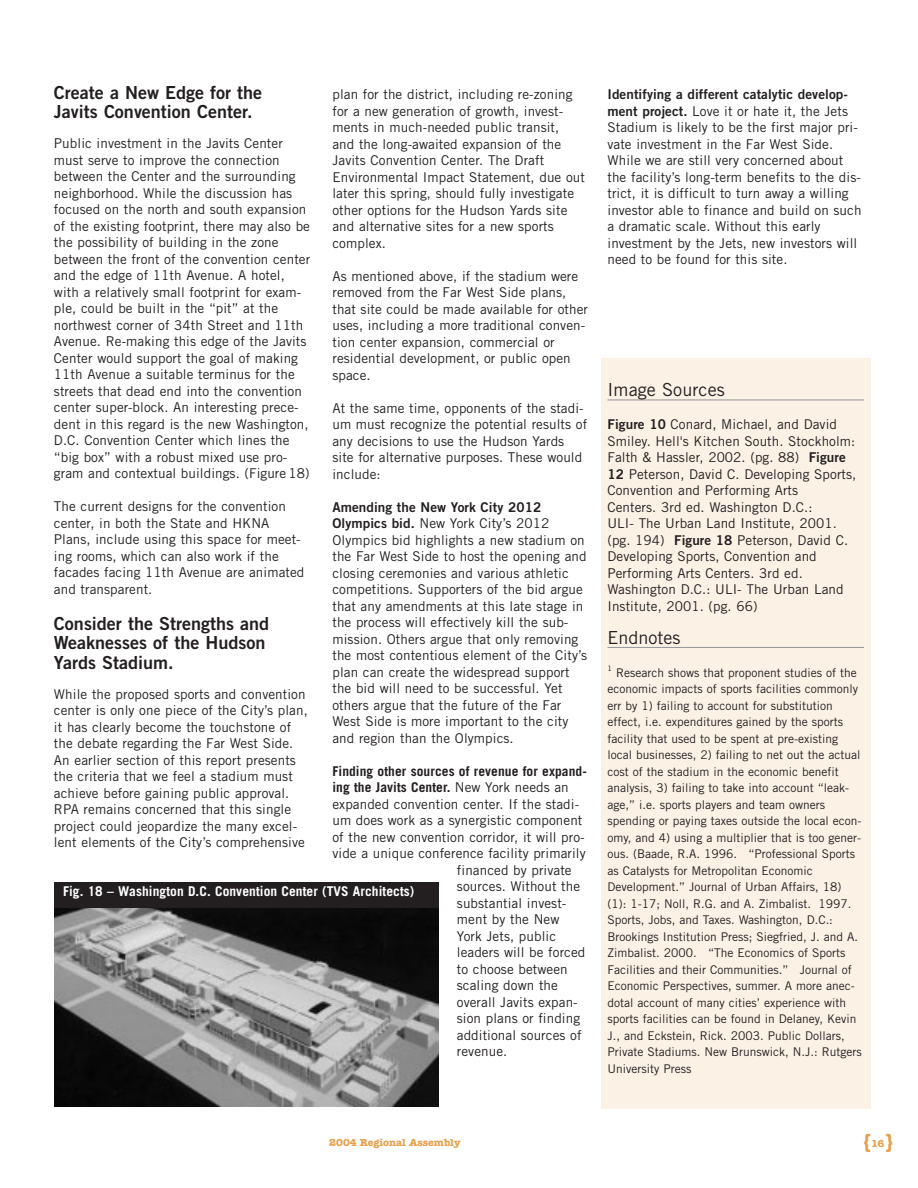
<style>
.page{position:relative;width:918px;height:1188px;background:#fff}
.page>*{position:absolute;margin:0;border:0;box-sizing:border-box;transform-origin:0 0}
.t1{font:700 21px "American Typewriter";color:#e5a04d}
.t2{font:18px/19.5px "Trade Gothic Bold Two";color:#231f20}
.t3{font:18px "Trade Gothic";letter-spacing:.005em;color:#231f20}
.t4{font:13.5px/16.5px "Trade Gothic";letter-spacing:.005em;color:#231f20}
.t5{font:700 13.5px "Trade Gothic";letter-spacing:.005em;color:#231f20}
.t6{font:13.5px "Trade Gothic Bold Two";letter-spacing:.005em;color:#231f20}
.t7{font:700 13.5px "Trade Gothic";letter-spacing:.005em;color:#fff}
.t8{font:12px/16.5px "Trade Gothic";color:#231f20}
.t9{font:700 10.5px "American Typewriter";color:#e5a04d}
.t10{font:7.5px "Trade Gothic";color:#231f20}
.s1{font-family:"Trade Gothic Bold Two"}
.s2{font-weight:400}
.s3{font-size:10.5px}
</style>
<div class="page">
<div style="left:601px;top:358px;width:270px;height:750px;background:#fcf1e5"></div>
<hr style="left:608px;top:400px;width:256px;height:1px;background:#939598">
<hr style="left:608px;top:647px;width:256px;height:1px;background:#939598">
<img style="left:54px;top:908px;width:385px;height:198px">
<div style="left:54px;top:882px;width:385px;height:26px;background:#231f20"></div>
<h2 class="t2" style="left:54px;top:84px;width:210px">Create a New Edge for the<br>Javits Convention Center.</h2>
<p class="t4" style="left:54px;top:137px;width:258px">Public investment in the Javits Center must serve to improve the connection between the Center and the surrounding neighborhood. While the discussion has focused on the north and south expansion of the existing footprint, there may also be the possibility of building in the zone between the front of the convention center and the edge of 11th Avenue. A hotel, with a relatively small footprint for exam&shy;ple, could be built in the “pit” at the northwest corner of 34th Street and 11th Avenue. Re-making this edge of the Javits Center would support the goal of making 11th Avenue a suitable terminus for the streets that dead end into the convention center super-block. An interesting prece&shy;dent in this regard is the new Washington, D.C. Convention Center which lines the “big box” with a robust mixed use pro&shy;gram and contextual buildings. (Figure 18)</p>
<p class="t4" style="left:54px;top:500px;width:252px">The current designs for the convention center, in both the State and HKNA Plans, include using this space for meet&shy;ing rooms, which can also work if the facades facing 11th Avenue are animated and transparent.</p>
<h2 class="t2" style="left:54px;top:615px;width:217px">Consider the Strengths and<br>Weaknesses of the Hudson<br>Yards Stadium.</h2>
<p class="t4" style="left:54px;top:687px;width:255px">While the proposed sports and convention center is only one piece of the City’s plan, it has clearly become the touchstone of the debate regarding the Far West Side.<br>An earlier section of this report presents the criteria that we feel a stadium must achieve before gaining public approval.<br>RPA remains concerned that this single project could jeopardize the many excel&shy;lent elements of the City’s comprehensive</p>
<p class="t4" style="left:332px;top:87px;width:254px">plan for the district, including re-zoning for a new generation of growth, invest&shy;ments in much-needed public transit,<br>and the long-awaited expansion of the Javits Convention Center. The Draft Environmental Impact Statement, due out later this spring, should fully investigate other options for the Hudson Yards site and alternative sites for a new sports complex.</p>
<p class="t4" style="left:332px;top:269px;width:257px">As mentioned above, if the stadium were removed from the Far West Side plans, that site could be made available for other uses, including a more traditional conven&shy;tion center expansion, commercial or residential development, or public open space.</p>
<p class="t4" style="left:332px;top:401px;width:256px">At the same time, opponents of the stadi&shy;um must recognize the potential results of any decisions to use the Hudson Yards site for alternative purposes. These would include:</p>
<p class="t6" style="left:332px;top:502px;width:210px">Amending the New York City 2012</p>
<p class="t4" style="left:332px;top:516px;width:256px"><span class="s1">Olympics bid.</span> New York City’s 2012<br>Olympics bid highlights a new stadium on the Far West Side to host the opening and closing ceremonies and various athletic competitions. Supporters of the bid argue that any amendments at this late stage in the process will effectively kill the sub&shy;mission. Others argue that only removing the most contentious element of the City’s plan can create the widespread support the bid will need to be successful. Yet others argue that the future of the Far West Side is more important to the city and region than the Olympics.</p>
<p class="t5" style="left:332px;top:766px;width:256px">Finding other sources of revenue for expand-</p>
<p class="t5" style="left:332px;top:782px;width:238px">ing the Javits Center. <span class="s2">New York needs an</span></p>
<p class="t4" style="left:332px;top:797px;width:248px">expanded convention center. If the stadi-</p>
<p class="t4" style="left:332px;top:813px;width:251px">um does work as a synergistic component</p>
<p class="t4" style="left:332px;top:830px;width:254px">of the new convention corridor, it will pro-</p>
<p class="t4" style="left:332px;top:846px;width:255px">vide a unique conference facility primarily</p>
<p class="t4" style="left:457px;top:863px;width:116px">financed by private</p>
<p class="t4" style="left:457px;top:879px;width:125px">sources. Without the</p>
<p class="t4" style="left:457px;top:896px;width:111px">substantial invest-</p>
<p class="t4" style="left:457px;top:912px;width:104px">ment by the New</p>
<p class="t4" style="left:457px;top:929px;width:101px">York Jets, public</p>
<p class="t4" style="left:457px;top:945px;width:130px">leaders will be forced</p>
<p class="t4" style="left:457px;top:962px;width:112px">to choose between</p>
<p class="t4" style="left:457px;top:978px;width:103px">scaling down the</p>
<p class="t4" style="left:457px;top:995px;width:122px">overall Javits expan-</p>
<p class="t4" style="left:457px;top:1011px;width:125px">sion plans or finding</p>
<p class="t4" style="left:457px;top:1028px;width:126px">additional sources of</p>
<p class="t4" style="left:457px;top:1044px;width:52px">revenue.</p>
<p class="t7" style="left:63px;top:887px;width:353px">Fig. 18 – Washington D.C. Convention Center (TVS Architects)</p>
<p class="t6" style="left:607px;top:89px;width:242px">Identifying a different catalytic develop-</p>
<p class="t4" style="left:607px;top:104px;width:256px"><span class="s1">ment project.</span> Love it or hate it, the Jets Stadium is likely to be the first major pri&shy;vate investment in the Far West Side.<br>While we are still very concerned about the facility’s long-term benefits to the dis&shy;trict, it is difficult to turn away a willing investor able to finance and build on such a dramatic scale. Without this early investment by the Jets, new investors will need to be found for this site.</p>
<h2 class="t3" style="left:608px;top:383px;width:119px">Image Sources</h2>
<p class="t4" style="left:608px;top:417px;width:250px"><span class="s1">Figure 10</span> Conard, Michael, and David Smiley. Hell's Kitchen South. Stockholm:<br>Falth &amp; Hassler, 2002. (pg. 88) <span class="s1">Figure 12</span> Peterson, David C. Developing Sports, Convention and Performing Arts<br>Centers. 3rd ed. Washington D.C.:<br>ULI- The Urban Land Institute, 2001. (pg. 194) <span class="s1">Figure 18</span> Peterson, David C.<br>Developing Sports, Convention and Performing Arts Centers. 3rd ed.<br>Washington D.C.: ULI- The Urban Land Institute, 2001. (pg. 66)</p>
<h2 class="t3" style="left:608px;top:631px;width:74px">Endnotes</h2>
<p class="t10" style="left:608px;top:666px;width:6px">1</p>
<p class="t8" style="left:608px;top:665px;width:256px;text-indent:9px">Research shows that proponent studies of the economic impacts of sports facilities commonly err by 1) failing to account for substitution effect, i.e. expenditures gained by the sports facility that used to be spent at pre-existing local businesses, 2) failing to net out the actual cost of the stadium in the economic benefit analysis, 3) failing to take into account “leak&shy;age,” i.e. sports players and team owners spending or paying taxes outside the local econ&shy;omy, and 4) using a multiplier that is too gener&shy;ous. (Baade, R.A. 1996. “Professional Sports as Catalysts for Metropolitan Economic Development.” Journal of Urban Affairs, 18) (1): 1-17; Noll, R.G. and A. Zimbalist. 1997.<br>Sports, Jobs, and Taxes. Washington, D.C.:<br>Brookings Institution Press; Siegfried, J. and A.<br>Zimbalist. 2000. “The Economics of Sports Facilities and their Communities.” Journal of Economic Perspectives, summer. A more anec&shy;dotal account of many cities’ experience with sports facilities can be found in Delaney, Kevin J., and Eckstein, Rick. 2003. Public Dollars, Private Stadiums. New Brunswick, N.J.: Rutgers University Press</p>
<p class="t9" style="left:329px;top:1138px;width:133px">2004 Regional Assembly</p>
<h1 class="t1" style="left:862px;top:1134px;width:34px">{ }<span class="s3">1 6</span></h1>
</div>
